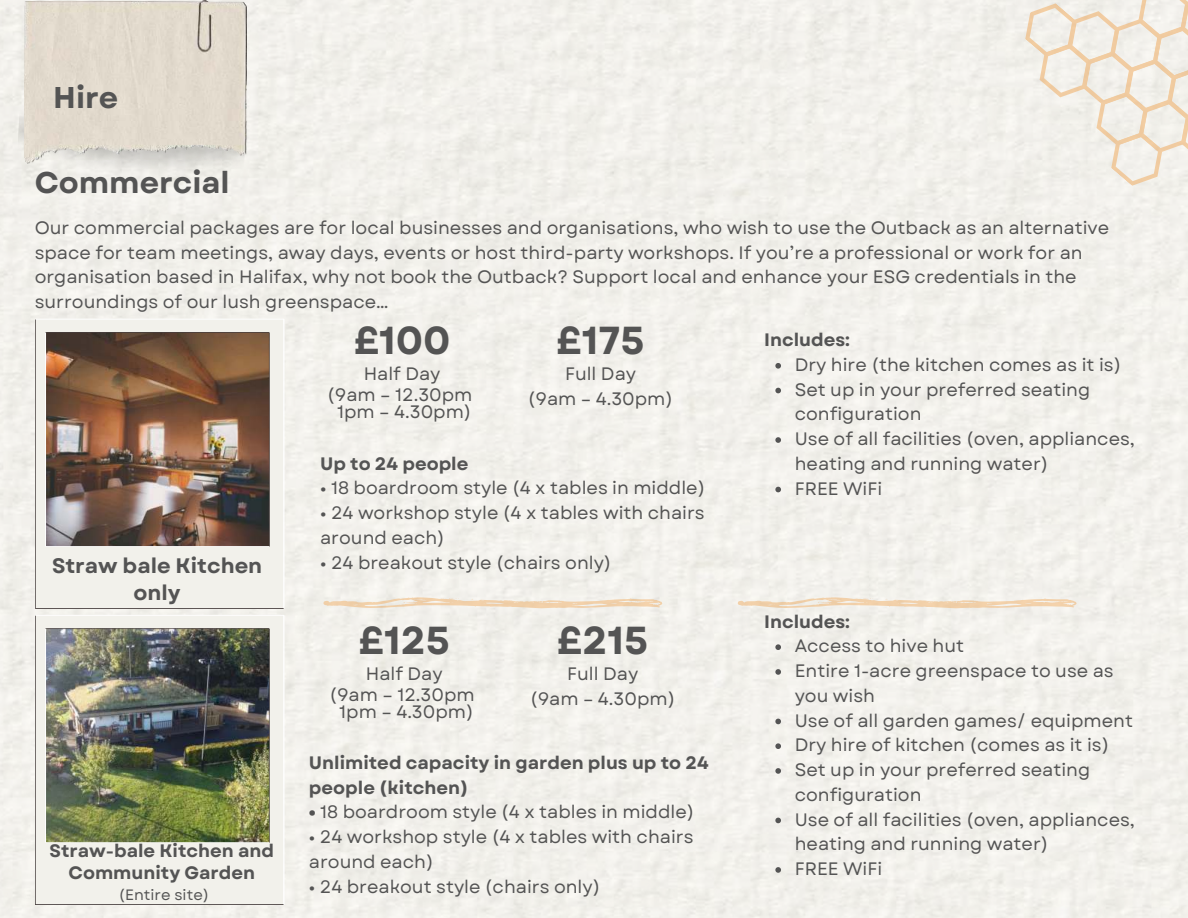
<style>
.page{position:relative;width:1188px;height:918px;background:#fff}
.page>*{position:absolute;margin:0;border:0;box-sizing:border-box;transform-origin:0 0}
.t1{font:700 39px "Garet";color:#545454}
.t2{font:700 30px "Garet";color:#545454}
.t3{font:700 21px/27px "Garet";color:#545454;text-align:center}
.t4{font:18px/24.8px "Garet";color:#545454}
.t5{font:700 18px/24.8px "Garet";color:#545454}
.t6{font:15px "Garet";color:#545454}
.s1{font-weight:700}
</style>
<div class="page">
<img style="left:16px;top:105px;width:231px;height:80px">
<img style="left:24px;top:0;width:223px;height:163px">
<svg style="left:1025px;top:0;width:163px;height:186px"></svg>
<svg style="left:323px;top:597px;width:339px;height:11px"></svg>
<img style="left:35px;top:319px;width:250px;height:290px">
<svg style="left:775px;top:644px;width:6px;height:6px"></svg>
<svg style="left:775px;top:669px;width:6px;height:6px"></svg>
<svg style="left:775px;top:719px;width:6px;height:5px"></svg>
<svg style="left:775px;top:743px;width:6px;height:6px"></svg>
<svg style="left:775px;top:768px;width:6px;height:6px"></svg>
<svg style="left:775px;top:818px;width:6px;height:5px"></svg>
<svg style="left:775px;top:867px;width:6px;height:6px"></svg>
<svg style="left:775px;top:363px;width:6px;height:6px"></svg>
<svg style="left:775px;top:388px;width:6px;height:5px"></svg>
<svg style="left:775px;top:437px;width:6px;height:6px"></svg>
<svg style="left:775px;top:487px;width:6px;height:5px"></svg>
<img style="left:35px;top:615px;width:250px;height:290px">
<svg style="left:738px;top:597px;width:339px;height:11px"></svg>
<h2 class="t2" style="left:53px;top:79px;width:67px">Hire</h2>
<h2 class="t2" style="left:35px;top:164px;width:197px">Commercial</h2>
<p class="t4" style="left:35px;top:216px;width:1076px">Our commercial packages are for local businesses and organisations, who wish to use the Outback as an alternative space for team meetings, away days, events or host third-party workshops. If you’re a professional or work for an organisation based in Halifax, why not book the Outback? Support local and enhance your ESG credentials in the surroundings of our lush greenspace…</p>
<p class="t3" style="left:52px;top:552px;width:212px">Straw bale Kitchen only</p>
<p class="t5" style="left:50px;top:840px;width:226px;line-height:22.5px;text-align:center">Straw-bale Kitchen and<br>Community Garden</p>
<p class="t6" style="left:119px;top:885px;width:92px">(Entire site)</p>
<h1 class="t1" style="left:354px;top:316px;width:98px">£100</h1>
<p class="t4" style="left:327px;top:364px;width:147px;line-height:21.3px;text-align:center">Half Day<br>(9am – 12.30pm</p>
<p class="t4" style="left:337px;top:400px;width:136px">1pm – 4.30pm)</p>
<h1 class="t1" style="left:556px;top:316px;width:90px">£175</h1>
<p class="t4" style="left:528px;top:362px;width:147px;text-align:center">Full Day<br>(9am – 4.30pm)</p>
<p class="t5" style="left:320px;top:452px;width:150px">Up to 24 people</p>
<p class="t4" style="left:320px;top:476px;width:387px">• 18 boardroom style (4 x tables in middle)</p>
<p class="t4" style="left:320px;top:501px;width:386px">• 24 workshop style (4 x tables with chairs around each)</p>
<p class="t4" style="left:320px;top:551px;width:293px">• 24 breakout style (chairs only)</p>
<h1 class="t1" style="left:359px;top:616px;width:93px">£125</h1>
<p class="t4" style="left:329px;top:663px;width:147px;line-height:21.3px;text-align:center">Half Day<br>(9am – 12.30pm</p>
<p class="t4" style="left:339px;top:700px;width:136px">1pm – 4.30pm)</p>
<h1 class="t1" style="left:557px;top:616px;width:93px">£215</h1>
<p class="t4" style="left:530px;top:662px;width:147px;text-align:center">Full Day<br>(9am – 4.30pm)</p>
<p class="t5" style="left:309px;top:751px;width:401px">Unlimited capacity in garden plus up to 24 people (kitchen)</p>
<p class="t4" style="left:309px;top:800px;width:387px"><span class="s1">•</span> 18 boardroom style (4 x tables in middle)</p>
<p class="t4" style="left:309px;top:825px;width:386px">• 24 workshop style (4 x tables with chairs around each)</p>
<p class="t4" style="left:309px;top:874px;width:293px">• 24 breakout style (chairs only)</p>
<p class="t5" style="left:764px;top:328px;width:87px">Includes:</p>
<p class="t4" style="left:795px;top:353px;width:342px">Dry hire (the kitchen comes as it is)<br>Set up in your preferred seating configuration<br>Use of all facilities (oven, appliances, heating and running water)<br>FREE WiFi</p>
<p class="t5" style="left:764px;top:609px;width:87px">Includes:</p>
<p class="t4" style="left:795px;top:634px;width:342px">Access to hive hut<br>Entire 1-acre greenspace to use as you wish<br>Use of all garden games/ equipment<br>Dry hire of kitchen (comes as it is)<br>Set up in your preferred seating configuration<br>Use of all facilities (oven, appliances, heating and running water)<br>FREE WiFi</p>
</div>
